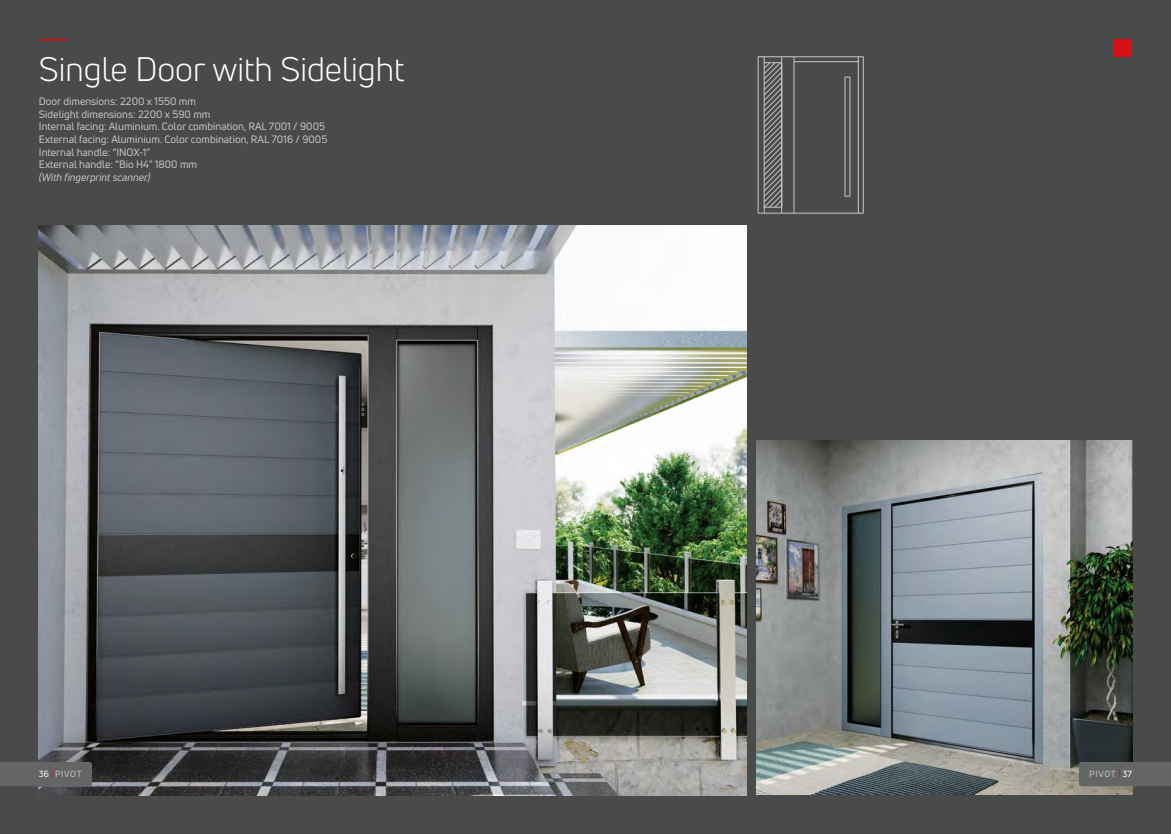
<style>
.page{position:relative;width:1171px;height:834px;background:#fff}
.page>*{position:absolute;margin:0;border:0;box-sizing:border-box;transform-origin:0 0}
.t1{font:33.25px "Uni Neue";color:#fff}
.t2{font:10.5px/12.6px "Uni Neue";color:#c6c6c6}
.t3{font:italic 10.5px "Uni Neue";color:#c6c6c6}
.t4{font:8.75px "Uni Neue";letter-spacing:.065em;color:#c6c6c6}
.s1{color:#fff}
.s2{color:#d71016}
</style>
<div class="page">
<div style="left:0;top:0;width:1171px;height:833px;background:#484b4a"></div>
<img style="left:757px;top:440px;width:375px;height:354px">
<img style="left:39px;top:225px;width:707px;height:569px">
<div style="left:757px;top:56px;width:107px;height:157px;border:1px solid #c6c6c6"></div>
<hr style="left:794px;top:61px;width:64px;height:1px;background:#c6c6c6">
<hr style="left:858px;top:57px;width:1px;height:156px;background:#c6c6c6">
<svg style="left:763px;top:56px;width:88px;height:158px"></svg>
<div style="left:1115px;top:39px;width:17px;height:17px;background:#d71016"></div>
<div style="left:1079px;top:761px;width:92px;height:25px;background:#646666"></div>
<div style="left:0;top:761px;width:92px;height:25px;background:#646666"></div>
<hr style="left:40px;top:39px;width:27px;height:2px;background:#d71016">
<h1 class="t1" style="left:39px;top:49px;width:367px">Single Door with Sidelight</h1>
<p class="t2" style="left:39px;top:95px;width:290px">Door dimensions: 2200 x 1550 mm<br>Sidelight dimensions: 2200 x 590 mm<br>Internal facing: Aluminium. Color combination, RAL 7001 / 9005<br>External facing: Aluminium. Color combination, RAL 7016 / 9005<br>Internal handle: “INOX-1”<br>External handle: “Bio H4” 1800 mm</p>
<p class="t3" style="left:39px;top:170px;width:113px">(With fingerprint scanner)</p>
<p class="t4" style="left:39px;top:768px;width:44px"><span class="s1">36</span> <span class="s2">|</span> PIVOT</p>
<p class="t4" style="left:1089px;top:768px;width:44px">PIVOT <span class="s2">|</span> <span class="s1">37</span></p>
</div>
